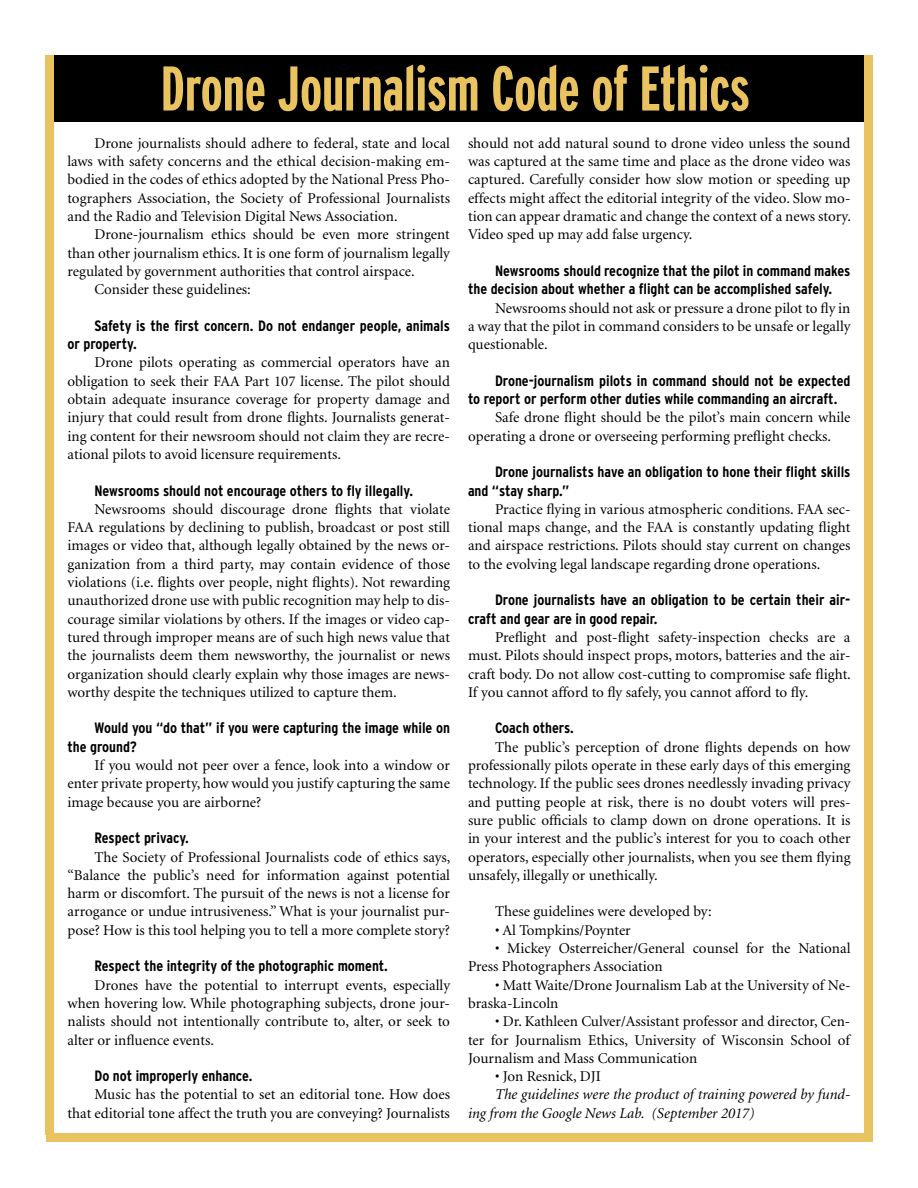
<style>
.page{position:relative;width:918px;height:1188px;background:#fff}
.page>*{position:absolute;margin:0;border:0;box-sizing:border-box;transform-origin:0 0}
.t1{font:700 extra-condensed 63px "Interstate";color:#e8c360}
.t2{font:15px/18.3px "Minion";color:#000;text-align:justify}
.t3{font:700 condensed 15px/18.3px "Interstate";color:#000}
.t4{font:italic 15px/18.3px "Minion";color:#000}
</style>
<div class="page">
<div style="left:54px;top:55px;width:810px;height:67px;background:#000"></div>
<div style="left:864px;top:55px;width:8px;height:1080px;background:#e8c360"></div>
<div style="left:46px;top:55px;width:8px;height:1080px;background:#e8c360"></div>
<div style="left:46px;top:1133px;width:826px;height:8px;background:#e8c360"></div>
<h1 class="t1" style="left:161px;top:54px;width:591px">Drone Journalism Code of Ethics</h1>
<p class="t2" style="left:68px;top:134px;width:384px;text-indent:27px">Drone journalists should adhere to federal, state and local laws with safety concerns and the ethical decision-making em&shy;bodied in the codes of ethics adopted by the National Press Pho&shy;tographers Association, the Society of Professional Journalists and the Radio and Television Digital News Association.</p>
<p class="t2" style="left:94px;top:226px;width:357px">Drone-journalism ethics should be even more stringent</p>
<p class="t2" style="left:68px;top:244px;width:384px">than other journalism ethics. It is one form of journalism legally</p>
<p class="t2" style="left:68px;top:263px;width:349px">regulated by government authorities that control airspace.</p>
<p class="t2" style="left:94px;top:281px;width:158px">Consider these guidelines:</p>
<p class="t3" style="left:68px;top:316px;width:384px;text-indent:27px">Safety is the first concern. Do not endanger people, animals or property.</p>
<p class="t2" style="left:68px;top:354px;width:384px;text-indent:27px">Drone pilots operating as commercial operators have an obligation to seek their FAA Part 107 license. The pilot should obtain adequate insurance coverage for property damage and injury that could result from drone flights. Journalists generat&shy;ing content for their newsroom should not claim they are recre&shy;ational pilots to avoid licensure requirements.</p>
<p class="t3" style="left:94px;top:481px;width:320px">Newsrooms should not encourage others to fly illegally.</p>
<p class="t2" style="left:68px;top:500px;width:384px;text-indent:27px">Newsrooms should discourage drone flights that violate FAA regulations by declining to publish, broadcast or post still images or video that, although legally obtained by the news or&shy;ganization from a third party, may contain evidence of those violations (i.e. flights over people, night flights). Not rewarding unauthorized drone use with public recognition may help to dis&shy;courage similar violations by others. If the images or video cap&shy;tured through improper means are of such high news value that the journalists deem them newsworthy, the journalist or news organization should clearly explain why those images are news&shy;worthy despite the techniques utilized to capture them.</p>
<p class="t3" style="left:68px;top:719px;width:384px;text-indent:27px">Would you “do that” if you were capturing the image while on the ground?</p>
<p class="t2" style="left:68px;top:757px;width:384px;text-indent:27px">If you would not peer over a fence, look into a window or enter private property, how would you justify capturing the same image because you are airborne?</p>
<p class="t3" style="left:95px;top:829px;width:96px">Respect privacy.</p>
<p class="t2" style="left:68px;top:848px;width:384px;text-indent:27px">The Society of Professional Journalists code of ethics says, “Balance the public’s need for information against potential harm or discomfort. The pursuit of the news is not a license for arrogance or undue intrusiveness.” What is your journalist pur&shy;pose? How is this tool helping you to tell a more complete story?</p>
<p class="t3" style="left:95px;top:957px;width:295px">Respect the integrity of the photographic moment.</p>
<p class="t2" style="left:68px;top:976px;width:384px;text-indent:27px">Drones have the potential to interrupt events, especially when hovering low. While photographing subjects, drone jour&shy;nalists should not intentionally contribute to, alter, or seek to alter or influence events.</p>
<p class="t3" style="left:95px;top:1067px;width:159px">Do not improperly enhance.</p>
<p class="t2" style="left:68px;top:1086px;width:384px;text-align:right">Music has the potential to set an editorial tone. How does that editorial tone affect the truth you are conveying? Journalists</p>
<p class="t2" style="left:468px;top:134px;width:385px">should not add natural sound to drone video unless the sound was captured at the same time and place as the drone video was captured. Carefully consider how slow motion or speeding up effects might affect the editorial integrity of the video. Slow mo&shy;tion can appear dramatic and change the context of a news story.<br>Video sped up may add false urgency.</p>
<p class="t3" style="left:468px;top:261px;width:384px;text-indent:27px">Newsrooms should recognize that the pilot in command makes the decision about whether a flight can be accomplished safely.</p>
<p class="t2" style="left:468px;top:299px;width:384px;text-indent:27px">Newsrooms should not ask or pressure a drone pilot to fly in a way that the pilot in command considers to be unsafe or legally questionable.</p>
<p class="t3" style="left:468px;top:371px;width:384px;text-indent:27px">Drone-journalism pilots in command should not be expected to report or perform other duties while commanding an aircraft.</p>
<p class="t2" style="left:468px;top:409px;width:384px;text-indent:27px">Safe drone flight should be the pilot’s main concern while operating a drone or overseeing performing preflight checks.</p>
<p class="t3" style="left:468px;top:463px;width:384px;text-indent:27px">Drone journalists have an obligation to hone their flight skills and “stay sharp.”</p>
<p class="t2" style="left:468px;top:500px;width:384px;text-indent:27px">Practice flying in various atmospheric conditions. FAA sec&shy;tional maps change, and the FAA is constantly updating flight and airspace restrictions. Pilots should stay current on changes to the evolving legal landscape regarding drone operations.</p>
<p class="t3" style="left:468px;top:591px;width:384px;text-indent:27px">Drone journalists have an obligation to be certain their air&shy;craft and gear are in good repair.</p>
<p class="t2" style="left:468px;top:629px;width:384px;text-indent:27px">Preflight and post-flight safety-inspection checks are a must. Pilots should inspect props, motors, batteries and the air&shy;craft body. Do not allow cost-cutting to compromise safe flight.<br>If you cannot afford to fly safely, you cannot afford to fly.</p>
<p class="t3" style="left:495px;top:719px;width:80px">Coach others.</p>
<p class="t2" style="left:468px;top:738px;width:384px;text-indent:27px">The public’s perception of drone flights depends on how professionally pilots operate in these early days of this emerging technology. If the public sees drones needlessly invading privacy and putting people at risk, there is no doubt voters will pres&shy;sure public officials to clamp down on drone operations. It is in your interest and the public’s interest for you to coach other operators, especially other journalists, when you see them flying unsafely, illegally or unethically.</p>
<p class="t2" style="left:495px;top:903px;width:218px">These guidelines were developed by:</p>
<p class="t2" style="left:495px;top:921px;width:137px">• Al Tompkins/Poynter</p>
<p class="t2" style="left:468px;top:940px;width:384px;text-indent:27px">• Mickey Osterreicher/General counsel for the National<br>Press Photographers Association</p>
<p class="t2" style="left:468px;top:976px;width:384px;text-indent:27px">• Matt Waite/Drone Journalism Lab at the University of Ne&shy;braska-Lincoln</p>
<p class="t2" style="left:468px;top:1013px;width:384px;text-indent:27px">• Dr. Kathleen Culver/Assistant professor and director, Cen&shy;ter for Journalism Ethics, University of Wisconsin School of Journalism and Mass Communication</p>
<p class="t2" style="left:495px;top:1068px;width:107px">• Jon Resnick, DJI</p>
<p class="t4" style="left:468px;top:1086px;width:384px;text-indent:27px">The guidelines were the product of training powered by fund&shy;ing from the Google News Lab. (September 2017)</p>
</div>
